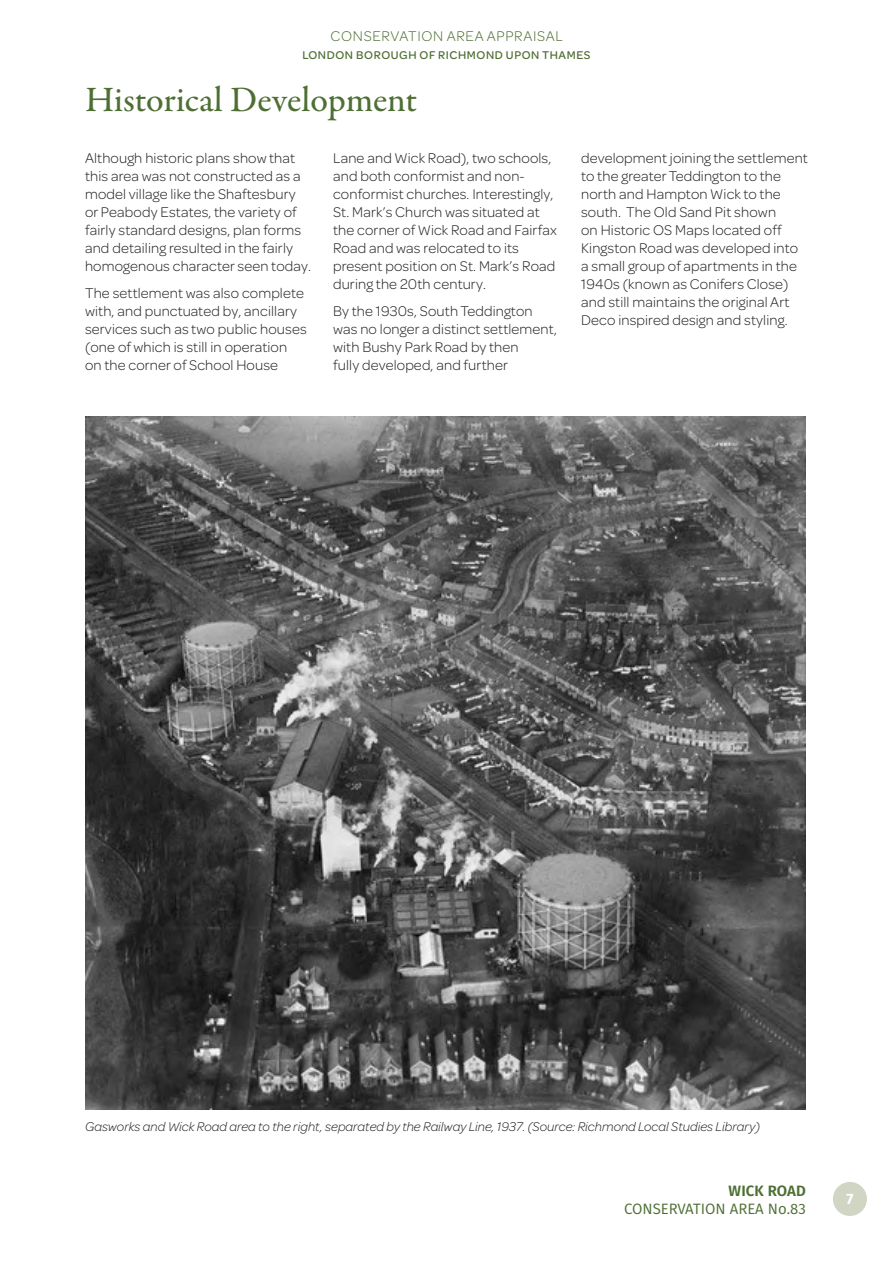
<style>
.page{position:relative;width:893px;height:1263px;background:#fff}
.page>*{position:absolute;margin:0;border:0;box-sizing:border-box;transform-origin:0 0}
.t1{font:500 36px "Garamond Premr Pro";letter-spacing:-.005em;color:#4e6f33}
.t2{font:300 15px/18px "Omnes";letter-spacing:.01em;color:#231f20}
.t3{font:300 15px "Omnes";letter-spacing:.05em;color:#4e6f33}
.t4{font:15px "Fira Sans";color:#4e6f33}
.t5{font:600 15px "Fira Sans";letter-spacing:.01em;color:#4e6f33}
.t6{font:700 15px "Fira Sans";color:#fff}
.t7{font:italic 300 13.5px "Omnes";color:#231f20}
.t8{font:500 12px "Omnes";letter-spacing:.05em;color:#4e6f33}
</style>
<div class="page">
<div style="left:833px;top:1182px;width:34px;height:34px;background:#d0d5c4;border-radius:50%"></div>
<img style="left:85px;top:416px;width:721px;height:693px">
<p class="t3" style="left:330px;top:26px;width:234px">CONSERVATION AREA APPRAISAL</p>
<p class="t8" style="left:302px;top:46px;width:290px">LONDON BOROUGH OF RICHMOND UPON THAMES</p>
<h1 class="t1" style="left:85px;top:78px;width:334px">Historical Development</h1>
<p class="t2" style="left:85px;top:148px;width:227px">Although historic plans show that this area was not constructed as a model village like the Shaftesbury or Peabody Estates, the variety of fairly standard designs, plan forms and detailing resulted in the fairly homogenous character seen today.</p>
<p class="t2" style="left:85px;top:283px;width:223px">The settlement was also complete with, and punctuated by, ancillary services such as two public houses (one of which is still in operation on the corner of School House</p>
<p class="t2" style="left:333px;top:148px;width:225px">Lane and Wick Road), two schools, and both conformist and non&shy;conformist churches. Interestingly,<br>St. Mark’s Church was situated at the corner of Wick Road and Fairfax<br>Road and was relocated to its present position on St. Mark’s Road during the 20th century.</p>
<p class="t2" style="left:333px;top:301px;width:225px">By the 1930s, South Teddington was no longer a distinct settlement, with Bushy Park Road by then<br>fully developed, and further</p>
<p class="t2" style="left:581px;top:148px;width:228px">development joining the settlement to the greater Teddington to the north and Hampton Wick to the south. The Old Sand Pit shown<br>on Historic OS Maps located off<br>Kingston Road was developed into a small group of apartments in the<br>1940s (known as Conifers Close) and still maintains the original Art<br>Deco inspired design and styling.</p>
<p class="t7" style="left:85px;top:1117px;width:677px">Gasworks and Wick Road area to the right, separated by the Railway Line, 1937. (Source: Richmond Local Studies Library)</p>
<p class="t5" style="left:729px;top:1180px;width:79px">WICK ROAD</p>
<p class="t4" style="left:624px;top:1198px;width:183px">CONSERVATION AREA No.83</p>
<p class="t6" style="left:846px;top:1188px;width:9px">7</p>
</div>
